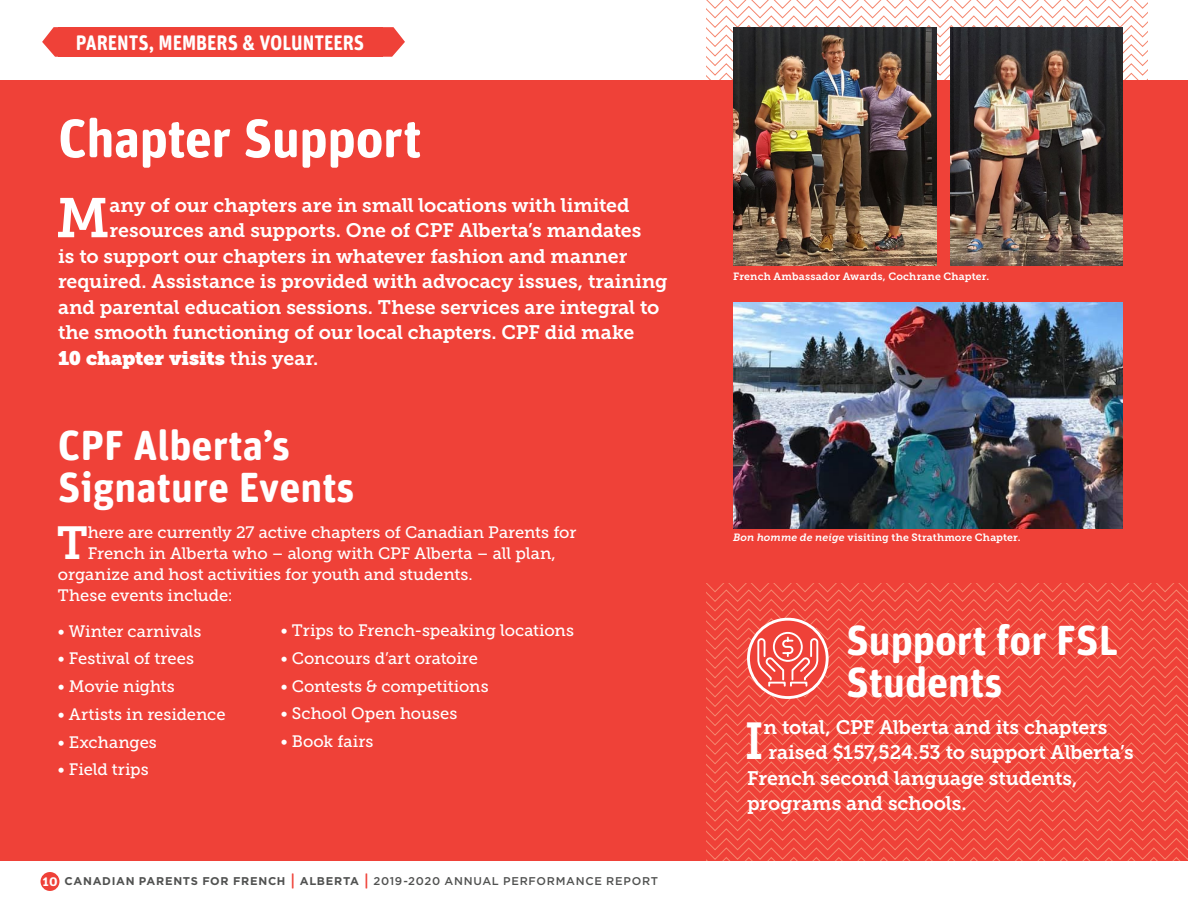
<style>
.page{position:relative;width:1188px;height:918px;background:#fff}
.page>*{position:absolute;margin:0;border:0;box-sizing:border-box;transform-origin:0 0}
.t1{font:55.35px "Museo Slab 700";color:#fff}
.t2{font:700 54px "Unit Rounded Pro";letter-spacing:-.01em;color:#fff}
.t3{font:51.6px "Museo Slab 700";color:#fff;scale:.91 1}
.t4{font:46.05px "Museo Slab 700";color:#fff}
.t5{font:700 42px/42px "Unit Rounded Pro";color:#fff}
.t6{font:700 21px "Unit Rounded Pro";letter-spacing:-.005em;color:#fff;scale:.91 1}
.t7{font:19.5px "Museo Slab 700";letter-spacing:-.005em;color:#fff}
.t8{font:19.5px "Museo Slab";letter-spacing:-.005em;color:#fff}
.t9{font:16.5px "Museo Slab 500";letter-spacing:-.005em;color:#fff}
.t10{font:500 11.25px "Gotham";letter-spacing:.06em;color:#515251}
.t11{font:10.5px "Museo Slab 700";letter-spacing:.015em;color:#fff}
.s1{font-family:"Museo Slab 700"}
.s2{font-family:"Unit Rounded Pro";font-weight:700;font-size:13.5px;color:#fff}
.s3{font-weight:700}
.s4{font-family:"Unit Rounded Pro";font-weight:900;font-size:16.5px;color:#ef4138}
.s5{font-style:italic}
</style>
<div class="page">
<div style="left:41px;top:872px;width:18px;height:19px;background:#ef4138;border-radius:50%"></div>
<svg style="left:706px;top:1px;width:442px;height:79px"></svg>
<div style="left:0;top:80px;width:1188px;height:781px;background:#ef4138"></div>
<svg style="left:382px;top:27px;width:23px;height:30px"></svg>
<div style="left:58px;top:27px;width:324px;height:30px;background:#ef4138"></div>
<svg style="left:42px;top:27px;width:16px;height:30px"></svg>
<svg style="left:706px;top:583px;width:482px;height:278px"></svg>
<img style="left:733px;top:27px;width:203px;height:239px">
<img style="left:950px;top:27px;width:173px;height:239px">
<img style="left:733px;top:302px;width:390px;height:226px">
<p class="t6" style="left:76px;top:27px;width:318px">PARENTS, MEMBERS &amp; VOLUNTEERS</p>
<h2 class="t2" style="left:58px;top:100px;width:365px">Chapter Support</h2>
<h1 class="t1" style="left:56px;top:187px;width:55px">M</h1>
<p class="t7" style="left:110px;top:194px;width:522px">any of our chapters are in small locations with limited</p>
<p class="t7" style="left:110px;top:219px;width:533px">resources and supports. One of CPF Alberta’s mandates</p>
<p class="t7" style="left:58px;top:245px;width:571px">is to support our chapters in whatever fashion and manner</p>
<p class="t7" style="left:58px;top:270px;width:611px">required. Assistance is provided with advocacy issues, training</p>
<p class="t7" style="left:58px;top:296px;width:603px">and parental education sessions. These services are integral to</p>
<p class="t7" style="left:58px;top:321px;width:578px">the smooth functioning of our local chapters. CPF did make</p>
<p class="t8" style="left:58px;top:346px;width:262px">10 chapter visits <span class="s1">this year.</span></p>
<h3 class="t5" style="left:58px;top:422px;width:298px">CPF Alberta’s<br>Signature Events</h3>
<h3 class="t4" style="left:57px;top:517px;width:33px">T</h3>
<p class="t9" style="left:88px;top:523px;width:490px">here are currently 27 active chapters of Canadian Parents for</p>
<p class="t9" style="left:88px;top:544px;width:470px">French in Alberta who – along with CPF Alberta – all plan,</p>
<p class="t9" style="left:58px;top:565px;width:416px">organize and host activities for youth and students.</p>
<p class="t9" style="left:58px;top:586px;width:176px">These events include:</p>
<p class="t9" style="left:58px;top:622px;width:145px">• Winter carnivals</p>
<p class="t9" style="left:58px;top:649px;width:137px">• Festival of trees</p>
<p class="t9" style="left:58px;top:677px;width:118px">• Movie nights</p>
<p class="t9" style="left:58px;top:705px;width:169px">• Artists in residence</p>
<p class="t9" style="left:58px;top:733px;width:100px">• Exchanges</p>
<p class="t9" style="left:58px;top:760px;width:92px">• Field trips</p>
<p class="t9" style="left:281px;top:621px;width:295px">• Trips to French-speaking locations</p>
<p class="t9" style="left:281px;top:649px;width:199px">• Concours d’art oratoire</p>
<p class="t9" style="left:281px;top:677px;width:209px">• Contests &amp; competitions</p>
<p class="t9" style="left:281px;top:705px;width:178px">• School Open houses</p>
<p class="t9" style="left:281px;top:732px;width:94px">• Book fairs</p>
<p class="t10" style="left:43px;top:875px;width:617px"><span class="s2">10</span> <span class="s3">CANADIAN PARENTS FOR FRENCH</span> <span class="s4">|</span> <span class="s3">ALBERTA</span> <span class="s4">|</span> 2019-2020 ANNUAL PERFORMANCE REPORT</p>
<p class="t11" style="left:733px;top:271px;width:258px">French Ambassador Awards, Cochrane Chapter.</p>
<p class="t11" style="left:733px;top:531px;width:289px"><span class="s5">Bon homme de neige</span> visiting the Strathmore Chapter.</p>
<h3 class="t5" style="left:846px;top:617px;width:274px">Support for FSL<br>Students</h3>
<h3 class="t3" style="left:745px;top:712px;width:22px">I</h3>
<p class="t7" style="left:764px;top:716px;width:345px">n total, CPF Alberta and its chapters</p>
<p class="t7" style="left:768px;top:741px;width:367px">raised $157,524.53 to support Alberta’s</p>
<p class="t7" style="left:747px;top:767px;width:332px">French second language students,</p>
<p class="t7" style="left:747px;top:792px;width:221px">programs and schools.</p>
</div>
